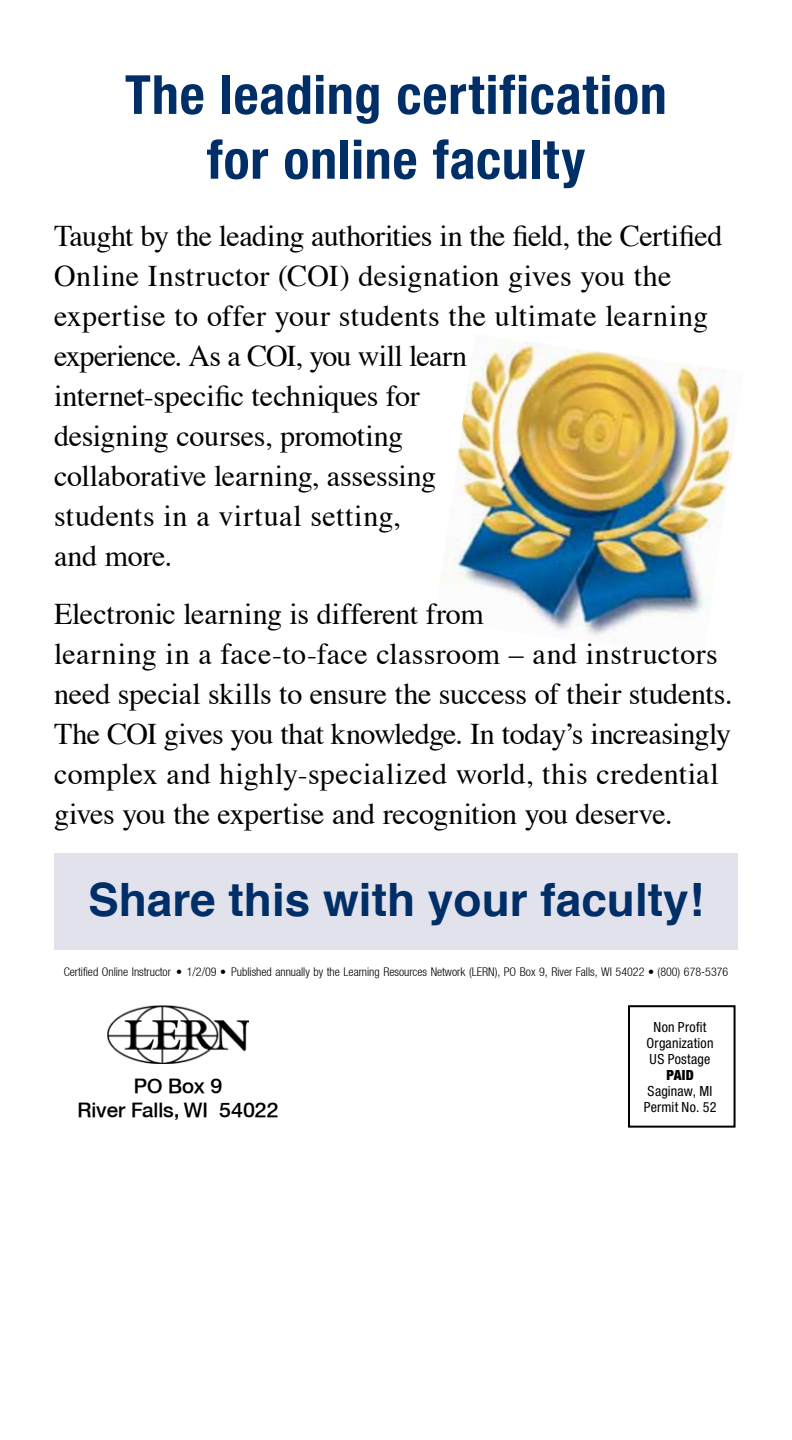
<style>
.page{position:relative;width:792px;height:1440px;background:#fff}
.page>*{position:absolute;margin:0;border:0;box-sizing:border-box;transform-origin:0 0}
.t1{font:700 condensed 54px/64.8px "Helvetica Neue";letter-spacing:.015em;color:#002e67;text-align:center}
.t2{font:700 46px "Helvetica";color:#002e67}
.t3{font:30px/40px "Times";color:#000}
.t4{font:20px/24px "Heavenetica 6 Med SH";color:#000;text-align:center}
.t5{font:condensed 14px/16px "Helvetica Neue";letter-spacing:.015em;color:#000;text-align:center}
.t6{font:900 condensed 14px "Helvetica Neue";color:#000}
.t7{font:12px "Heavenetica Cond 4 Lt SH";color:#000}
</style>
<div class="page">
<img style="left:440px;top:342px;width:293px;height:294px">
<img style="left:108px;top:1005px;width:141px;height:59px">
<div style="left:54px;top:853px;width:684px;height:97px;background:#e2e2ed"></div>
<div style="left:628px;top:1005px;width:108px;height:123px;border:2px solid #000"></div>
<h1 class="t1" style="left:125px;top:62px;width:543px">The leading certification for online faculty</h1>
<p class="t3" style="left:54px;top:213px;width:670px">Taught by the leading authorities in the field, the Certified Online Instructor (COI) designation gives you the expertise to offer your students the ultimate learning experience. As a COI, you will learn<br>internet-specific techniques for<br>designing courses, promoting<br>collaborative learning, assessing<br>students in a virtual setting,<br>and more.</p>
<p class="t3" style="left:54px;top:591px;width:680px">Electronic learning is different from<br>learning in a face-to-face classroom – and instructors need special skills to ensure the success of their students.<br>The COI gives you that knowledge. In today’s increasingly complex and highly-specialized world, this credential gives you the expertise and recognition you deserve.</p>
<h2 class="t2" style="left:88px;top:858px;width:618px">Share this with your faculty!</h2>
<p class="t7" style="left:64px;top:964px;width:666px">Certified Online Instructor • 1/2/09 • Published annually by the Learning Resources Network (LERN), PO Box 9, River Falls, WI 54022 • (800) 678-5376</p>
<p class="t4" style="left:77px;top:1073px;width:203px">PO Box 9<br>River Falls, WI 54022</p>
<p class="t5" style="left:647px;top:1019px;width:68px">Non Profit<br>Organization<br>US Postage</p>
<p class="t6" style="left:666px;top:1067px;width:29px">Paid</p>
<p class="t5" style="left:644px;top:1083px;width:74px;text-align:left">Saginaw, MI<br>Permit No. 52</p>
</div>
